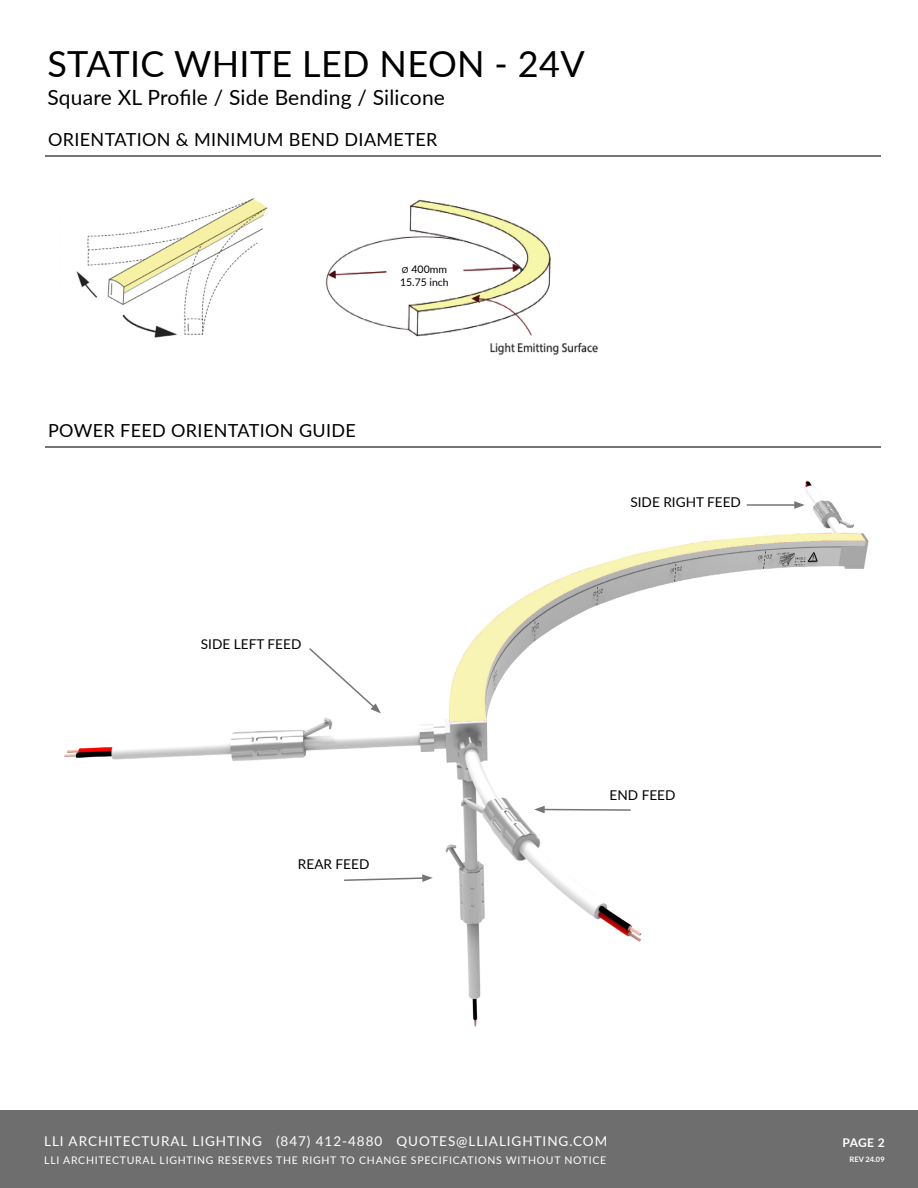
<style>
.page{position:relative;width:918px;height:1188px;background:#fff}
.page>*{position:absolute;margin:0;border:0;box-sizing:border-box;transform-origin:0 0}
.t1{font:36px "Lato";letter-spacing:.01em;color:#000}
.t2{font:21px "Lato";letter-spacing:.01em;color:#000}
.t3{font:18px "Lato";letter-spacing:.02em;color:#000}
.t4{font:13.5px "Lato";letter-spacing:.07em;color:#fff}
.t5{font:13.5px "Lato";color:#000}
.t6{font:700 12px "Lato";color:#fff}
.t7{font:10.5px "Lato";letter-spacing:.07em;color:#fff}
.t8{font:10.5px/12.6px "Lato";color:#000}
.t9{font:700 7.5px "Lato";color:#fff}
.s1{font-size:8.4px}
</style>
<div class="page">
<div style="left:0;top:1110px;width:918px;height:78px;background:#6f6e6f"></div>
<hr style="left:45px;top:155px;width:836px;height:2px;background:#737577">
<img style="left:76px;top:198px;width:192px;height:140px">
<img style="left:325px;top:199px;width:273px;height:156px">
<hr style="left:45px;top:446px;width:836px;height:1px;background:#737577">
<img style="left:64px;top:480px;width:805px;height:547px">
<svg style="left:307px;top:646px;width:74px;height:67px"></svg>
<svg style="left:343px;top:874px;width:90px;height:8px"></svg>
<svg style="left:534px;top:806px;width:98px;height:7px"></svg>
<hr style="left:747px;top:504px;width:50px;height:2px;background:#737577">
<svg style="left:794px;top:501px;width:11px;height:8px"></svg>
<div style="left:394px;top:264px;width:61px;height:30px;background:#fff"></div>
<h1 class="t1" style="left:47px;top:38px;width:539px">STATIC WHITE LED NEON - 24V</h1>
<h2 class="t2" style="left:47px;top:83px;width:399px">Square XL Profile / Side Bending / Silicone</h2>
<h3 class="t3" style="left:48px;top:127px;width:391px">ORIENTATION &amp; MINIMUM BEND DIAMETER</h3>
<p class="t8" style="left:400px;top:263px;width:50px"><span class="s1">ø</span> 400mm<br>15.75 inch</p>
<h3 class="t3" style="left:48px;top:418px;width:309px">POWER FEED ORIENTATION GUIDE</h3>
<p class="t5" style="left:201px;top:635px;width:102px">SIDE LEFT FEED</p>
<p class="t5" style="left:630px;top:492px;width:112px">SIDE RIGHT FEED</p>
<p class="t5" style="left:298px;top:855px;width:73px">REAR FEED</p>
<p class="t5" style="left:610px;top:786px;width:67px">END FEED</p>
<p class="t4" style="left:44px;top:1131px;width:565px">LLI ARCHITECTURAL LIGHTING (847) 412-4880 QUOTES@LLIALIGHTING.COM</p>
<p class="t7" style="left:44px;top:1153px;width:564px">LLI ARCHITECTURAL LIGHTING RESERVES THE RIGHT TO CHANGE SPECIFICATIONS WITHOUT NOTICE</p>
<p class="t6" style="left:843px;top:1134px;width:44px">PAGE 2</p>
<p class="t9" style="left:850px;top:1154px;width:37px">REV 24.09</p>
</div>
